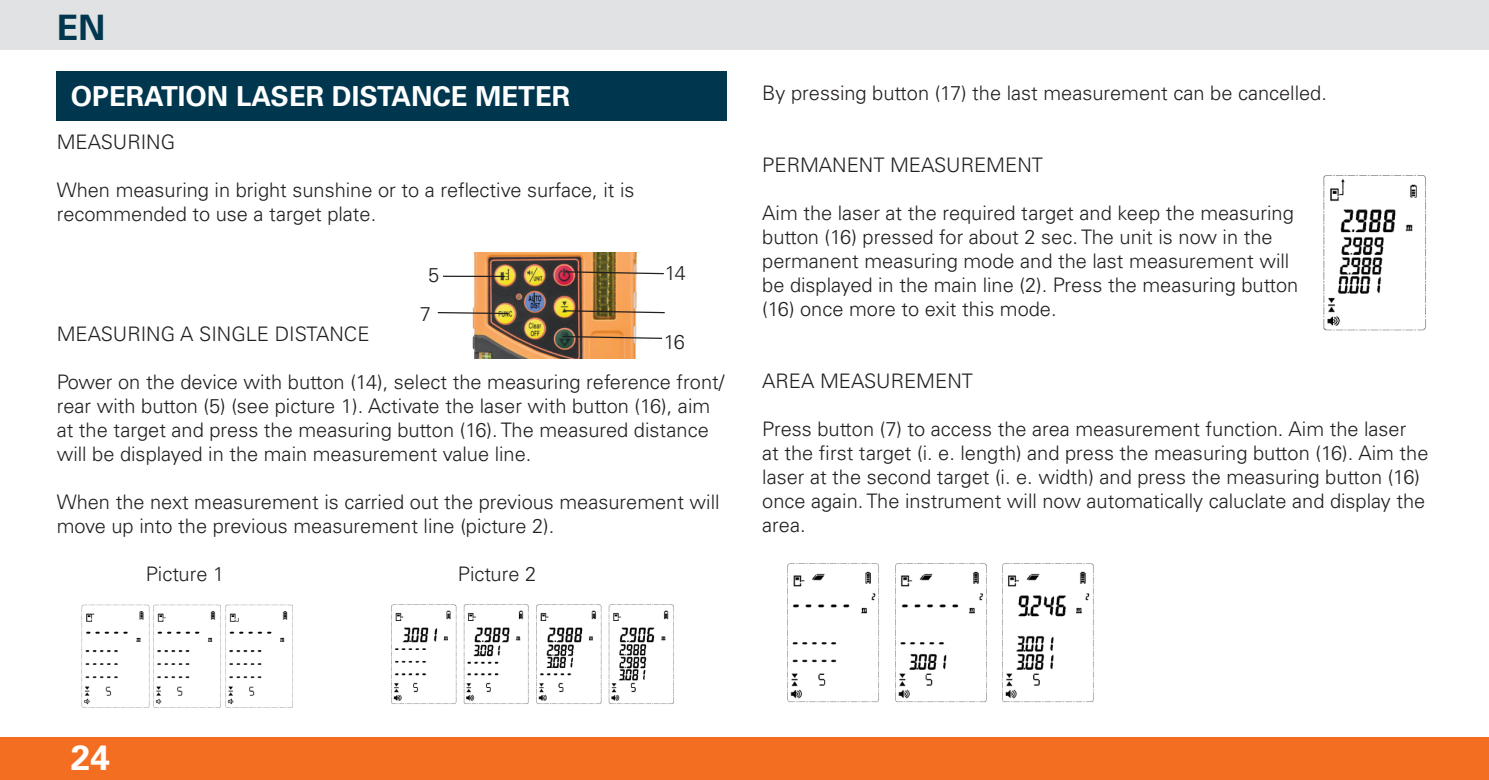
<style>
.page{position:relative;width:1489px;height:780px;background:#fff}
.page>*{position:absolute;margin:0;border:0;box-sizing:border-box;transform-origin:0 0}
.t1{font:700 35px "Univers LT Std";color:#01374e}
.t2{font:700 35px "Univers LT Std";color:#fff}
.t3{font:700 27.5px "Univers LT Std";color:#fff}
.t4{font:300 20px/24px "Univers LT Std";color:#231f20}
</style>
<div class="page">
<div style="left:0;top:0;width:1488px;height:50px;background:#e1e2e4"></div>
<div style="left:0;top:737px;width:1488px;height:43px;background:#f36e21"></div>
<div style="left:57px;top:71px;width:669px;height:49px;background:#01374e"></div>
<img style="left:1323px;top:175px;width:103px;height:156px">
<img style="left:787px;top:563px;width:307px;height:140px">
<img style="left:81px;top:604px;width:212px;height:104px">
<img style="left:392px;top:604px;width:282px;height:100px">
<img style="left:472px;top:252px;width:165px;height:107px">
<hr style="left:434px;top:275px;width:71px;height:2px;background:#231f20">
<svg style="left:437px;top:311px;width:73px;height:4px"></svg>
<svg style="left:563px;top:270px;width:101px;height:5px"></svg>
<svg style="left:564px;top:309px;width:101px;height:5px"></svg>
<svg style="left:561px;top:335px;width:101px;height:4px"></svg>
<div style="left:428px;top:260px;width:14px;height:28px;background:#fff"></div>
<h1 class="t1" style="left:57px;top:7px;width:50px">EN</h1>
<h2 class="t3" style="left:71px;top:80px;width:501px">OPERATION LASER DISTANCE METER</h2>
<p class="t4" style="left:762px;top:80px;width:566px">By pressing button (17) the last measurement can be cancelled.</p>
<p class="t4" style="left:57px;top:130px;width:120px">MEASURING</p>
<p class="t4" style="left:57px;top:178px;width:579px">When measuring in bright sunshine or to a reflective surface, it is recommended to use a target plate.</p>
<p class="t4" style="left:420px;top:255px;width:21px;line-height:39.5px;text-align:center">5<br>7</p>
<p class="t4" style="left:664px;top:261px;width:23px">14</p>
<p class="t4" style="left:663px;top:330px;width:23px">16</p>
<p class="t4" style="left:57px;top:322px;width:314px">MEASURING A SINGLE DISTANCE</p>
<p class="t4" style="left:57px;top:370px;width:669px">Power on the device with button (14), select the measuring reference front/ rear with button (5) (see picture 1). Activate the laser with button (16), aim at the target and press the measuring button (16). The measured distance will be displayed in the main measurement value line.</p>
<p class="t4" style="left:57px;top:490px;width:664px">When the next measurement is carried out the previous measurement will move up into the previous measurement line (picture 2).</p>
<p class="t4" style="left:146px;top:562px;width:80px">Picture 1</p>
<p class="t4" style="left:458px;top:562px;width:80px">Picture 2</p>
<p class="t4" style="left:762px;top:152px;width:282px">PERMANENT MEASUREMENT</p>
<p class="t4" style="left:762px;top:200px;width:537px">Aim the laser at the required target and keep the measuring button (16) pressed for about 2 sec. The unit is now in the permanent measuring mode and the last measurement will be displayed in the main line (2). Press the measuring button (16) once more to exit this mode.</p>
<p class="t4" style="left:762px;top:368px;width:212px">AREA MEASUREMENT</p>
<p class="t4" style="left:762px;top:416px;width:667px">Press button (7) to access the area measurement function. Aim the laser<br>at the first target (i. e. length) and press the measuring button (16). Aim the laser at the second target (i. e. width) and press the measuring button (16) once again. The instrument will now automatically caluclate and display the area.</p>
<h1 class="t2" style="left:71px;top:737px;width:40px">24</h1>
</div>
